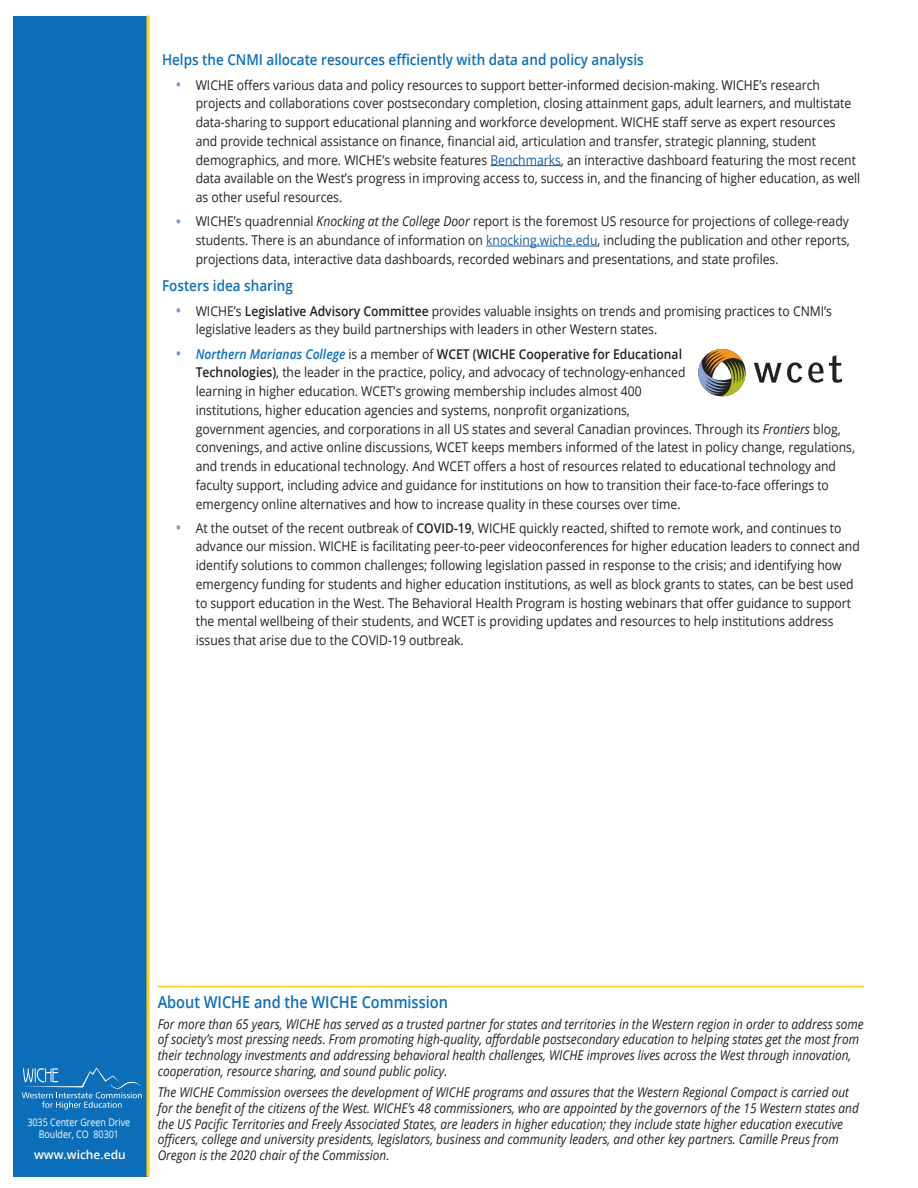
<style>
.page{position:relative;width:918px;height:1188px;background:#fff}
.page>*{position:absolute;margin:0;border:0;box-sizing:border-box;transform-origin:0 0}
.p_1_-_text{font:600 16.5px "Open Sans";color:#0c6eb8;scale:.88 1}
.h3_graf_hed{font:600 15px "Open Sans";color:#0c6eb8;scale:.9 1}
.p_1_-_text-2{font:13.5px/18.8px "Open Sans";color:#231f20;scale:.9 1}
.p_1_-_text-3{font:italic 13.5px/15.8px "Open Sans";color:#231f20;scale:.88 1}
.p_1_-_text-4{font:600 12px "Open Sans";color:#fff}
.p_1_-_text-5{font:10.5px/12px "Open Sans";color:#fff;text-align:center;scale:.85 1}
.s1{font-size:18px;color:#7298cf}
.s2{color:#175d9e}
.s3{font-style:italic}
.s4{font-weight:600}
.s5{font-weight:600;font-style:italic;color:#0c6eb8}
</style>
<div class="page">
<div style="left:14px;top:16px;width:134px;height:1161px;background:#0c6eb8"></div>
<svg style="left:21px;top:1068px;width:121px;height:42px"></svg>
<hr style="left:146px;top:16px;width:3px;height:1161px;background:#f5ca21">
<hr style="left:490px;top:165px;width:71px;height:1px;background:#175d9e">
<hr style="left:486px;top:246px;width:112px;height:1px;background:#175d9e">
<svg style="left:754px;top:362px;width:48px;height:21px"></svg>
<svg style="left:808px;top:355px;width:34px;height:28px"></svg>
<svg style="left:698px;top:349px;width:48px;height:48px"></svg>
<hr style="left:158px;top:986px;width:706px;height:1px;background:#f5ca21">
<p class="h3_graf_hed" style="left:162px;top:50px;width:537px">Helps the CNMI allocate resources efficiently with data and policy analysis</p>
<p class="p_1_-_text-2" style="left:196px;top:75px;width:740px;text-indent:-20px"><span class="s1">•</span> WICHE offers various data and policy resources to support better-informed decision-making. WICHE’s research projects and collaborations cover postsecondary completion, closing attainment gaps, adult learners, and multistate data-sharing to support educational planning and workforce development. WICHE staff serve as expert resources and provide technical assistance on finance, financial aid, articulation and transfer, strategic planning, student demographics, and more. WICHE’s website features <span class="s2">Benchmarks</span>, an interactive dashboard featuring the most recent data available on the West’s progress in improving access to, success in, and the financing of higher education, as well as other useful resources.</p>
<p class="p_1_-_text-2" style="left:196px;top:212px;width:728px;text-align:justify;text-indent:-20px"><span class="s1">•</span> WICHE’s quadrennial <span class="s3">Knocking at the College Door</span> report is the foremost US resource for projections of college-ready students. There is an abundance of information on <span class="s2">knocking.wiche.edu</span>, including the publication and other reports, projections data, interactive data dashboards, recorded webinars and presentations, and state profiles.</p>
<p class="h3_graf_hed" style="left:162px;top:276px;width:147px">Fosters idea sharing</p>
<p class="p_1_-_text-2" style="left:196px;top:301px;width:709px;text-indent:-20px"><span class="s1">•</span> WICHE’s <span class="s4">Legislative Advisory Committee</span> provides valuable insights on trends and promising practices to CNMI’s legislative leaders as they build partnerships with leaders in other Western states.</p>
<p class="p_1_-_text-2" style="left:196px;top:344px;width:734px;text-indent:-20px"><span class="s1">•</span> <span class="s5">Northern Marianas College</span> is a member of <span class="s4">WCET (WICHE Cooperative for Educational<br>Technologies)</span>, the leader in the practice, policy, and advocacy of technology-enhanced<br>learning in higher education. WCET’s growing membership includes almost 400<br>institutions, higher education agencies and systems, nonprofit organizations,<br>government agencies, and corporations in all US states and several Canadian provinces. Through its <span class="s3">Frontiers</span> blog, convenings, and active online discussions, WCET keeps members informed of the latest in policy change, regulations, and trends in educational technology. And WCET offers a host of resources related to educational technology and faculty support, including advice and guidance for institutions on how to transition their face-to-face offerings to emergency online alternatives and how to increase quality in these courses over time.</p>
<p class="p_1_-_text-2" style="left:196px;top:518px;width:739px;text-indent:-20px"><span class="s1">•</span> At the outset of the recent outbreak of <span class="s4">COVID-19</span>, WICHE quickly reacted, shifted to remote work, and continues to advance our mission. WICHE is facilitating peer-to-peer videoconferences for higher education leaders to connect and identify solutions to common challenges; following legislation passed in response to the crisis; and identifying how emergency funding for students and higher education institutions, as well as block grants to states, can be best used to support education in the West. The Behavioral Health Program is hosting webinars that offer guidance to support the mental wellbeing of their students, and WCET is providing updates and resources to help institutions address issues that arise due to the COVID-19 outbreak.</p>
<p class="p_1_-_text-5" style="left:27px;top:1116px;width:122px">3035 Center Green Drive<br>Boulder, CO 80301</p>
<p class="p_1_-_text-4" style="left:34px;top:1147px;width:93px">www.wiche.edu</p>
<p class="p_1_-_text" style="left:158px;top:990px;width:331px">About WICHE and the WICHE Commission</p>
<p class="p_1_-_text-3" style="left:158px;top:1016px;width:804px">For more than 65 years, WICHE has served as a trusted partner for states and territories in the Western region in order to address some of society’s most pressing needs. From promoting high-quality, affordable postsecondary education to helping states get the most from their technology investments and addressing behavioral health challenges, WICHE improves lives across the West through innovation, cooperation, resource sharing, and sound public policy.</p>
<p class="p_1_-_text-3" style="left:158px;top:1084px;width:798px">The WICHE Commission oversees the development of WICHE programs and assures that the Western Regional Compact is carried out for the benefit of the citizens of the West. WICHE’s 48 commissioners, who are appointed by the governors of the 15 Western states and the US Pacific Territories and Freely Associated States, are leaders in higher education; they include state higher education executive officers, college and university presidents, legislators, business and community leaders, and other key partners. Camille Preus from Oregon is the 2020 chair of the Commission.</p>
</div>
